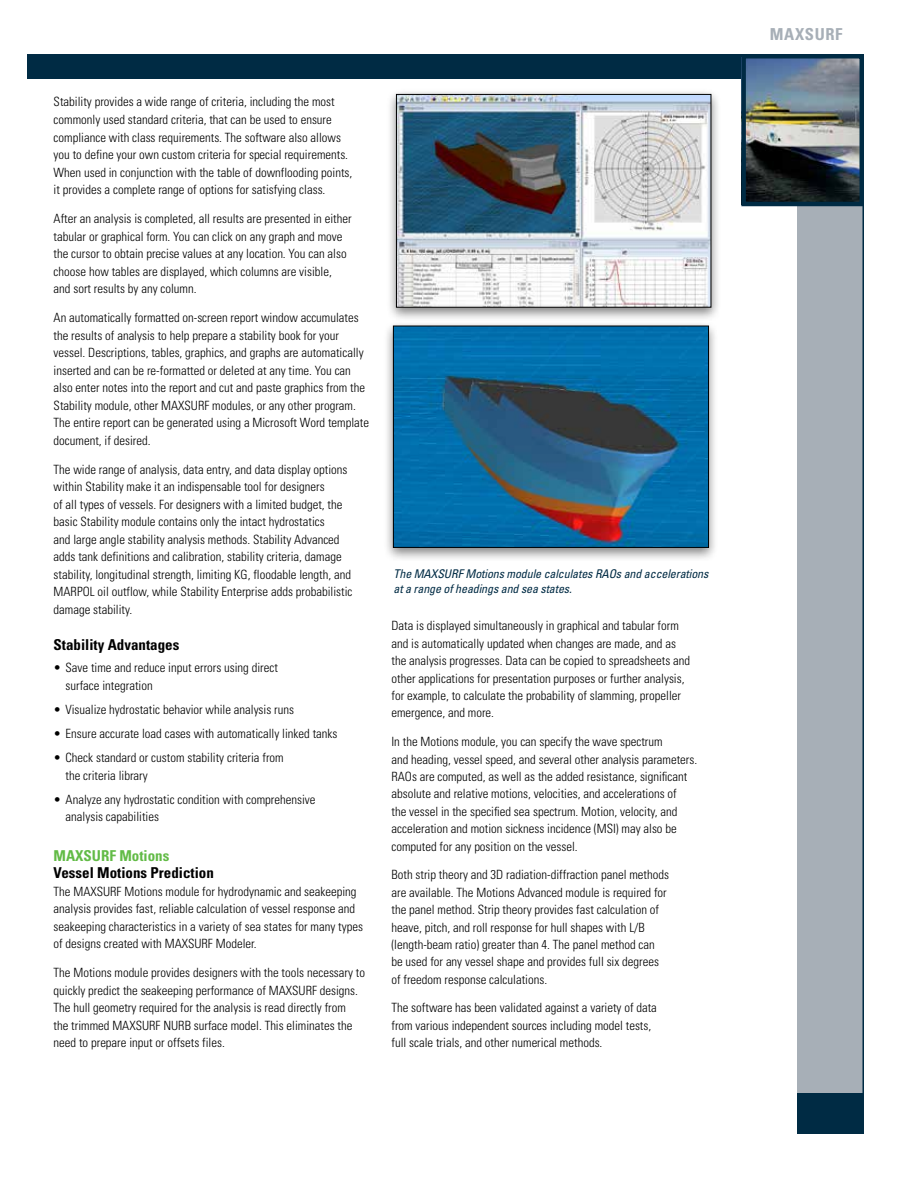
<style>
.page{position:relative;width:918px;height:1188px;background:#fff}
.page>*{position:absolute;margin:0;border:0;box-sizing:border-box;transform-origin:0 0}
.t1{font:700 condensed 16.5px "Univers";letter-spacing:.04em;color:#a7afb7}
.t2{font:700 condensed 15px "Univers";color:#000}
.t3{font:700 condensed 15px "Univers";color:#62bb46}
.t4{font:300 condensed 12.75px/17.5px "Univers";color:#000}
.t5{font:italic condensed 12px/14.4px "Univers";letter-spacing:-.01em;color:#002b44}
</style>
<div class="page">
<div style="left:797px;top:185px;width:66px;height:929px;background:#a7afb7"></div>
<div style="left:27px;top:55px;width:817px;height:23px;background:#002b44"></div>
<img style="left:746px;top:59px;width:113px;height:142px">
<div style="left:741px;top:54px;width:123px;height:152px;border:4px solid #002b44"></div>
<div style="left:797px;top:1094px;width:66px;height:40px;background:#002b44"></div>
<hr style="left:862px;top:55px;width:2px;height:1079px;background:#002b44">
<hr style="left:27px;top:54px;width:837px;height:2px;background:#002b44">
<div style="left:386px;top:88px;width:335px;height:234px;background:#000;opacity:.5"></div>
<img style="left:396px;top:94px;width:316px;height:214px">
<div style="left:383px;top:320px;width:336px;height:242px;background:#000;opacity:.5"></div>
<svg style="left:393px;top:325px;width:316px;height:223px;background:#176391"></svg>
<p class="t4" style="left:54px;top:93px;width:300px">Stability provides a wide range of criteria, including the most commonly used standard criteria, that can be used to ensure compliance with class requirements. The software also allows you to define your own custom criteria for special requirements.<br>When used in conjunction with the table of downflooding points, it provides a complete range of options for satisfying class.</p>
<p class="t4" style="left:54px;top:210px;width:300px">After an analysis is completed, all results are presented in either tabular or graphical form. You can click on any graph and move the cursor to obtain precise values at any location. You can also choose how tables are displayed, which columns are visible, and sort results by any column.</p>
<p class="t4" style="left:54px;top:309px;width:317px">An automatically formatted on-screen report window accumulates the results of analysis to help prepare a stability book for your vessel. Descriptions, tables, graphics, and graphs are automatically inserted and can be re-formatted or deleted at any time. You can also enter notes into the report and cut and paste graphics from the Stability module, other Maxsurf modules, or any other program.<br>The entire report can be generated using a Microsoft Word template document, if desired.</p>
<p class="t4" style="left:54px;top:460px;width:300px">The wide range of analysis, data entry, and data display options within Stability make it an indispensable tool for designers<br>of all types of vessels. For designers with a limited budget, the basic Stability module contains only the intact hydrostatics<br>and large angle stability analysis methods. Stability Advanced adds tank definitions and calibration, stability criteria, damage stability, longitudinal strength, limiting KG, floodable length, and MARPOL oil outflow, while Stability Enterprise adds probabilistic damage stability.</p>
<p class="t2" style="left:54px;top:636px;width:127px">Stability Advantages</p>
<p class="t4" style="left:66px;top:658px;width:214px;line-height:18.1px;text-indent:-12px">• Save time and reduce input errors using direct surface integration</p>
<p class="t4" style="left:54px;top:701px;width:242px">• Visualize hydrostatic behavior while analysis runs</p>
<p class="t4" style="left:54px;top:725px;width:285px">• Ensure accurate load cases with automatically linked tanks</p>
<p class="t4" style="left:66px;top:749px;width:220px;text-indent:-12px">• Check standard or custom stability criteria from the criteria library</p>
<p class="t4" style="left:66px;top:790px;width:251px;text-indent:-12px">• Analyze any hydrostatic condition with comprehensive analysis capabilities</p>
<p class="t3" style="left:54px;top:846px;width:117px">Maxsurf Motions</p>
<p class="t2" style="left:54px;top:864px;width:162px">Vessel Motions Prediction</p>
<p class="t4" style="left:54px;top:883px;width:311px">The Maxsurf Motions module for hydrodynamic and seakeeping analysis provides fast, reliable calculation of vessel response and seakeeping characteristics in a variety of sea states for many types of designs created with Maxsurf Modeler.</p>
<p class="t4" style="left:54px;top:964px;width:313px">The Motions module provides designers with the tools necessary to quickly predict the seakeeping performance of Maxsurf designs.<br>The hull geometry required for the analysis is read directly from<br>the trimmed Maxsurf NURB surface model. This eliminates the need to prepare input or offsets files.</p>
<p class="t5" style="left:394px;top:567px;width:316px">The MAXSURF Motions module calculates RAOs and accelerations at a range of headings and sea states.</p>
<p class="t4" style="left:391px;top:617px;width:300px">Data is displayed simultaneously in graphical and tabular form and is automatically updated when changes are made, and as the analysis progresses. Data can be copied to spreadsheets and other applications for presentation purposes or further analysis, for example, to calculate the probability of slamming, propeller emergence, and more.</p>
<p class="t4" style="left:391px;top:733px;width:307px">In the Motions module, you can specify the wave spectrum<br>and heading, vessel speed, and several other analysis parameters.<br>RAOs are computed, as well as the added resistance, significant absolute and relative motions, velocities, and accelerations of<br>the vessel in the specified sea spectrum. Motion, velocity, and acceleration and motion sickness incidence (MSI) may also be computed for any position on the vessel.</p>
<p class="t4" style="left:391px;top:866px;width:279px">Both strip theory and 3D radiation-diffraction panel methods are available. The Motions Advanced module is required for the panel method. Strip theory provides fast calculation of heave, pitch, and roll response for hull shapes with L/B (length-beam ratio) greater than 4. The panel method can be used for any vessel shape and provides full six degrees of freedom response calculations.</p>
<p class="t4" style="left:391px;top:999px;width:267px">The software has been validated against a variety of data from various independent sources including model tests, full scale trials, and other numerical methods.</p>
<p class="t1" style="left:770px;top:24px;width:74px">Maxsurf</p>
</div>
